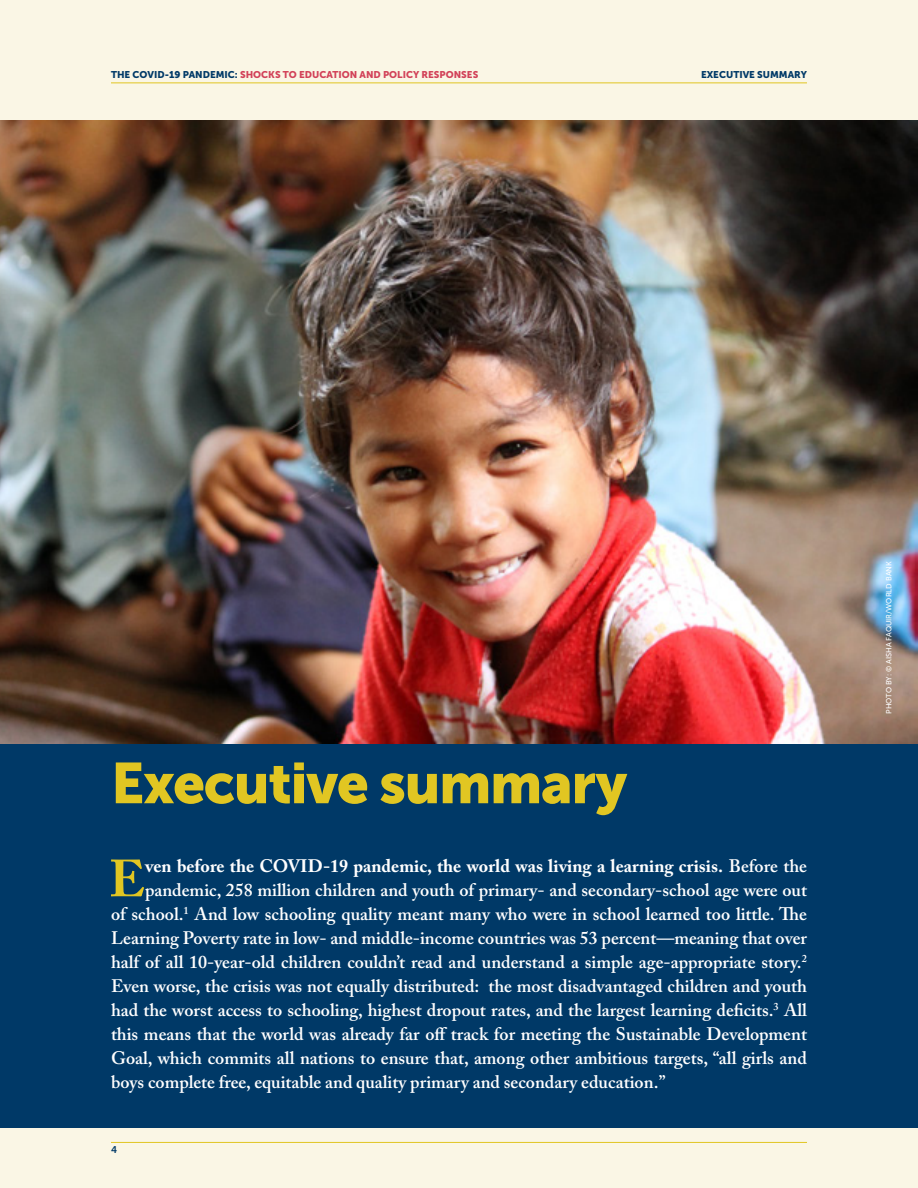
<style>
.page{position:relative;width:918px;height:1188px;background:#faf6e5}
.page>*{position:absolute;margin:0;border:0;box-sizing:border-box;transform-origin:0 0}
.Heading_1{font:57px "Museo Sans 900";letter-spacing:-.025em;color:#e1c622}
.NORMAL_Intro{font:700 51.75px "Adobe Caslon Pro";color:#e1c622}
.NORMAL_Intro-2{font:600 18px "Adobe Caslon Pro";color:#fff}
.NORMAL_Intro-3{font:700 18px "Adobe Caslon Pro";color:#fff}
.t1{font:9.75px "Museo Sans 900";color:#d24158}
.t2{font:9.75px "Museo Sans 900";color:#003967}
.t3{font:9.75px "Museo Sans 700";color:#003967}
.Photo_Credit{font:7.5px "Museo Sans 500";color:#fff}
.s1{color:#003967}
.s2{font-weight:600}
</style>
<div class="page">
<div style="left:0;top:666px;width:918px;height:462px;background:#003967"></div>
<img style="left:0;top:120px;width:918px;height:624px">
<hr style="left:111px;top:1142px;width:696px;height:1px;background:#e1c622">
<hr style="left:111px;top:82px;width:696px;height:1px;background:#e1c622">
<p class="t1" style="left:111px;top:69px;width:369px"><span class="s1">THE COVID-19 PANDEMIC:</span> SHOCKS TO EDUCATION AND POLICY RESPONSES</p>
<p class="t2" style="left:701px;top:69px;width:107px">EXECUTIVE SUMMARY</p>
<p class="Heading_1" style="left:111px;top:751px;width:518px">Executive summary</p>
<p class="NORMAL_Intro" style="left:109px;top:848px;width:37px">E</p>
<p class="NORMAL_Intro-3" style="left:145px;top:856px;width:663px">ven before the COVID-19 pandemic, the world was living a learning crisis. <span class="s2">Before the</span></p>
<p class="NORMAL_Intro-2" style="left:145px;top:880px;width:663px">pandemic, 258 million children and youth of primary- and secondary-school age were out</p>
<p class="NORMAL_Intro-2" style="left:111px;top:904px;width:697px">of school.<sup>1</sup> And low schooling quality meant many who were in school learned too little. The</p>
<p class="NORMAL_Intro-2" style="left:111px;top:928px;width:698px">Learning Poverty rate in low- and middle-income countries was 53 percent—meaning that over</p>
<p class="NORMAL_Intro-2" style="left:111px;top:952px;width:698px">half of all 10-year-old children couldn’t read and understand a simple age-appropriate story.<sup>2</sup></p>
<p class="NORMAL_Intro-2" style="left:111px;top:976px;width:698px">Even worse, the crisis was not equally distributed: the most disadvantaged children and youth</p>
<p class="NORMAL_Intro-2" style="left:111px;top:1000px;width:697px">had the worst access to schooling, highest dropout rates, and the largest learning deficits.<sup>3</sup> All</p>
<p class="NORMAL_Intro-2" style="left:111px;top:1024px;width:697px">this means that the world was already far off track for meeting the Sustainable Development</p>
<p class="NORMAL_Intro-2" style="left:111px;top:1048px;width:697px">Goal, which commits all nations to ensure that, among other ambitious targets, “all girls and</p>
<p class="NORMAL_Intro-2" style="left:111px;top:1072px;width:556px">boys complete free, equitable and quality primary and secondary education.”</p>
<p class="t3" style="left:111px;top:1145px;width:8px">4</p>
<p class="Photo_Credit" style="left:885px;top:714px;width:154px;rotate:-90deg">PHOTO BY: © AISHA FAQUIR/WORLD BANK</p>
</div>
